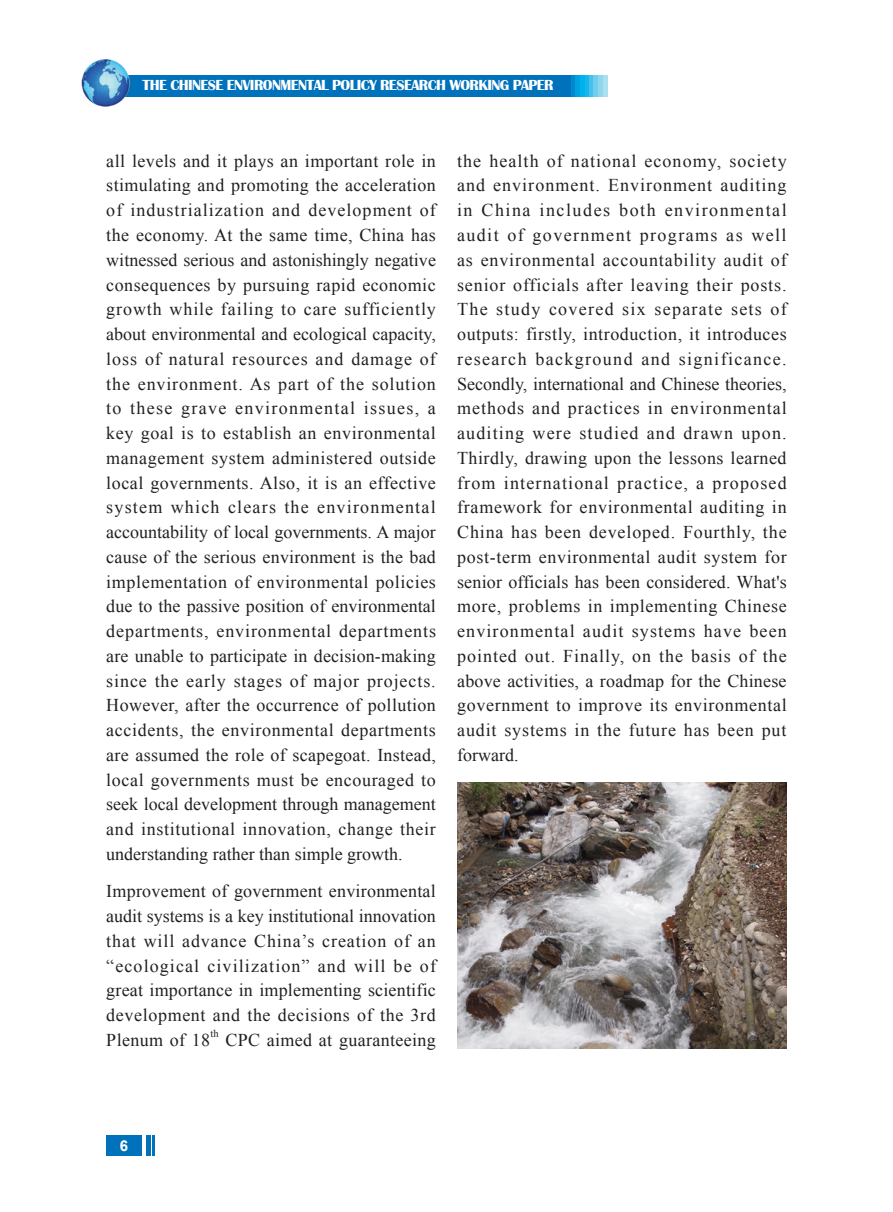
<style>
.page{position:relative;width:893px;height:1212px;background:#fff}
.page>*{position:absolute;margin:0;border:0;box-sizing:border-box;transform-origin:0 0}
.大段6{font:18px/24.8px "Times New Roman";letter-spacing:.035em;color:#231f20;text-align:justify}
.t1{font:700 15px "Britannic";letter-spacing:-.04em;color:#fff}
.t2{font:700 15px "Arial";color:#fff}
.大段6-2{font:10.5px "Times New Roman";color:#231f20}
</style>
<div class="page">
<div style="left:115px;top:75px;width:456px;height:22px;background:#0072bc"></div>
<hr style="left:571px;top:75px;width:4px;height:22px;background:#0089cf">
<div style="left:584px;top:75px;width:5px;height:22px;background:#15b8ec"></div>
<div style="left:575px;top:75px;width:5px;height:22px;background:#00a1e3"></div>
<div style="left:589px;top:75px;width:5px;height:22px;background:#4abfee"></div>
<div style="left:580px;top:75px;width:5px;height:22px;background:#00b2eb"></div>
<hr style="left:594px;top:75px;width:4px;height:22px;background:#6eceeb">
<div style="left:598px;top:75px;width:5px;height:22px;background:#8fd7ed"></div>
<hr style="left:603px;top:75px;width:4px;height:22px;background:#acdfef">
<div style="left:106px;top:1135px;width:36px;height:20px;background:#0072bc"></div>
<hr style="left:146px;top:1135px;width:4px;height:20px;background:#0072bc">
<hr style="left:152px;top:1135px;width:2px;height:20px;background:#0072bc">
<img style="left:81px;top:59px;width:49px;height:48px">
<img style="left:457px;top:782px;width:330px;height:266px">
<p class="t1" style="left:143px;top:77px;width:413px">THE CHINESE ENVIRONMENTAL POLICY RESEARCH WORKING PAPER</p>
<p class="大段6" style="left:106px;top:148px;width:331px">all levels and it plays an important role in stimulating and promoting the acceleration of industrialization and development of the economy. At the same time, China has witnessed serious and astonishingly negative consequences by pursuing rapid economic growth while failing to care sufficiently about environmental and ecological capacity, loss of natural resources and damage of the environment. As part of the solution to these grave environmental issues, a key goal is to establish an environmental management system administered outside local governments. Also, it is an effective system which clears the environmental accountability of local governments. A major cause of the serious environment is the bad implementation of environmental policies due to the passive position of environmental departments, environmental departments are unable to participate in decision-making since the early stages of major projects.<br>However, after the occurrence of pollution accidents, the environmental departments are assumed the role of scapegoat. Instead, local governments must be encouraged to seek local development through management and institutional innovation, change their understanding rather than simple growth.</p>
<p class="大段6" style="left:106px;top:879px;width:331px">Improvement of government environmental audit systems is a key institutional innovation that will advance China’s creation of an “ecological civilization” and will be of great importance in implementing scientific development and the decisions of the 3rd Plenum of 18</p>
<p class="大段6-2" style="left:211px;top:1027px;width:10px">th</p>
<p class="大段6" style="left:225px;top:1027px;width:212px">CPC aimed at guaranteeing</p>
<p class="大段6" style="left:457px;top:148px;width:331px">the health of national economy, society and environment. Environment auditing in China includes both environmental audit of government programs as well as environmental accountability audit of senior officials after leaving their posts.<br>The study covered six separate sets of outputs: firstly, introduction, it introduces research background and significance.<br>Secondly, international and Chinese theories, methods and practices in environmental auditing were studied and drawn upon.<br>Thirdly, drawing upon the lessons learned from international practice, a proposed framework for environmental auditing in China has been developed. Fourthly, the post-term environmental audit system for senior officials has been considered. What's more, problems in implementing Chinese environmental audit systems have been pointed out. Finally, on the basis of the above activities, a roadmap for the Chinese government to improve its environmental audit systems in the future has been put forward.</p>
<p class="t2" style="left:120px;top:1135px;width:10px">6</p>
</div>
